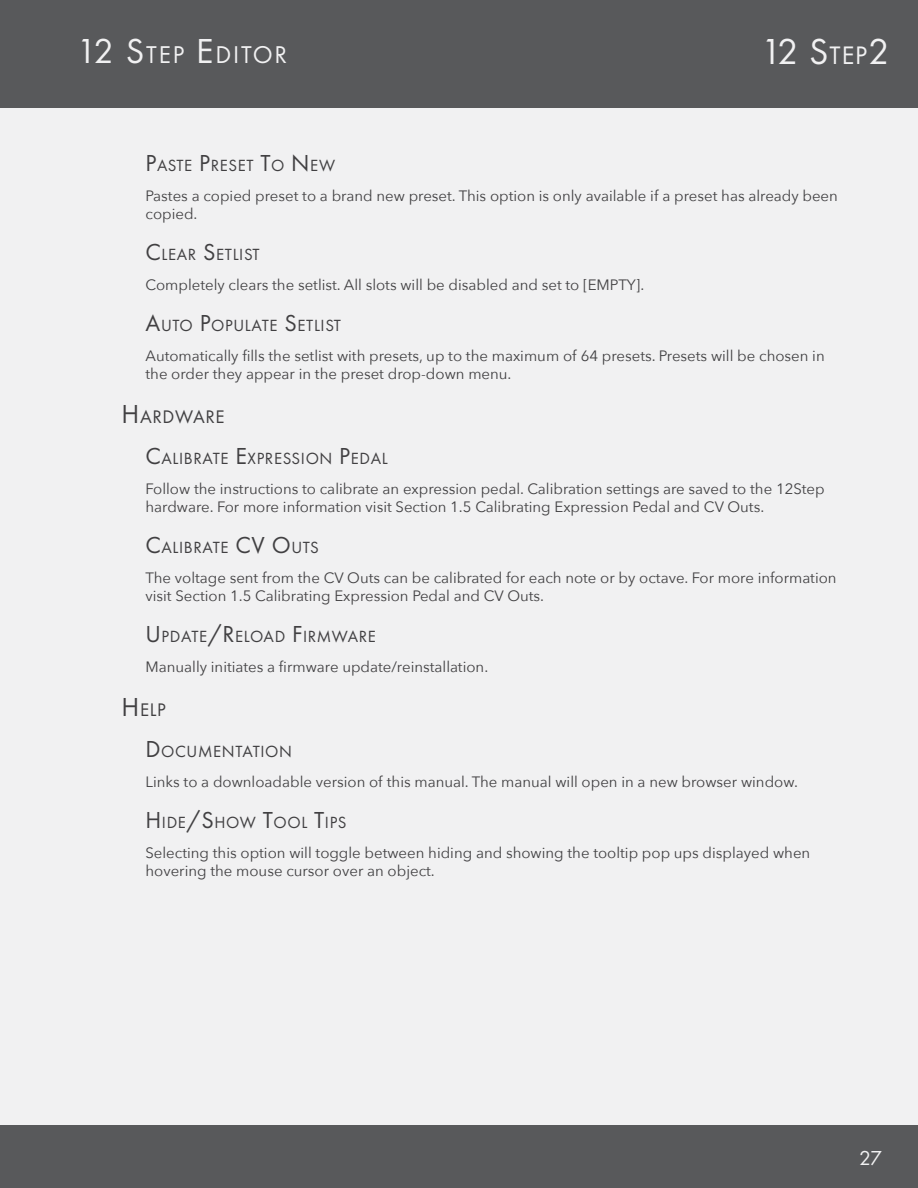
<style>
.page{position:relative;width:918px;height:1188px;background:#f1f1f2}
.page>*{position:absolute;margin:0;border:0;box-sizing:border-box;transform-origin:0 0}
.t1{font:37.5px "Futura PT";color:#f1f1f2}
.t2{font:25.2px "Futura PT";letter-spacing:.07em;color:#f1f1f2}
.t3{font:21px "Futura PT";color:#f1f1f2}
.t4{font:18.9px "Futura PT";letter-spacing:.035em;color:#414042}
.t5{font:16.8px "Futura PT";letter-spacing:.035em;color:#414042}
.t6{font:15px/18px "Avenir Next";color:#414042}
.s1{font-size:36px}
.s2{font-size:26.25px}
.s3{font-size:24px}
.s4{font-size:27px}
</style>
<div class="page">
<div style="left:0;top:0;width:918px;height:108px;background:#58595b"></div>
<div style="left:0;top:1125px;width:918px;height:63px;background:#58595b"></div>
<h2 class="t2" style="left:76px;top:40px;width:212px"><span class="s1">12 S</span>TEP <span class="s1">E</span> DITOR</h2>
<h1 class="t1" style="left:761px;top:30px;width:130px">12 S<span class="s2">TEP</span>2</h1>
<p class="t5" style="left:146px;top:156px;width:191px"><span class="s3">P</span>ASTE <span class="s3">P</span>RESET <span class="s3">T</span>O <span class="s3">N</span> EW</p>
<p class="t6" style="left:146px;top:186px;width:694px">Pastes a copied preset to a brand new preset. This option is only available if a preset has already been copied.</p>
<p class="t5" style="left:146px;top:245px;width:116px"><span class="s3">C</span>LEAR <span class="s3">S</span>ETLIST</p>
<p class="t6" style="left:146px;top:275px;width:500px">Completely clears the setlist. All slots will be disabled and set to [EMPTY].</p>
<p class="t5" style="left:146px;top:315px;width:197px"><span class="s3">A</span>UTO <span class="s3">P</span>OPU LATE <span class="s3">S</span>ETLIST</p>
<p class="t6" style="left:146px;top:346px;width:681px">Automatically fills the setlist with presets, up to the maximum of 64 presets. Presets will be chosen in the order they appear in the preset drop-down menu.</p>
<p class="t4" style="left:122px;top:406px;width:105px"><span class="s4">H</span> ARDWARE</p>
<p class="t5" style="left:146px;top:449px;width:244px"><span class="s3">C</span>ALIBRATE <span class="s3">E</span>XPRESS ION <span class="s3">P</span>EDAL</p>
<p class="t6" style="left:146px;top:479px;width:681px">Follow the instructions to calibrate an expression pedal. Calibration settings are saved to the 12Step hardware. For more information visit Section 1.5 Calibrating Expression Pedal and CV Outs.</p>
<p class="t5" style="left:146px;top:537px;width:173px"><span class="s3">C</span>ALIBRATE <span class="s3">CV O</span>UTS</p>
<p class="t6" style="left:146px;top:568px;width:693px">The voltage sent from the CV Outs can be calibrated for each note or by octave. For more information visit Section 1.5 Calibrating Expression Pedal and CV Outs.</p>
<p class="t5" style="left:146px;top:626px;width:232px"><span class="s3">U</span>PDATE<span class="s3">/R</span> ELOAD <span class="s3">F</span> IRMWARE</p>
<p class="t6" style="left:146px;top:657px;width:344px">Manually initiates a firmware update/reinstallation.</p>
<p class="t4" style="left:122px;top:699px;width:46px"><span class="s4">H</span> ELP</p>
<p class="t5" style="left:146px;top:741px;width:30px"><span class="s3">D</span>OCUM</p>
<p class="t5" style="left:213px;top:741px;width:80px">ENTATION</p>
<p class="t6" style="left:146px;top:772px;width:654px">Links to a downloadable version of this manual. The manual will open in a new browser window.</p>
<p class="t5" style="left:146px;top:812px;width:201px"><span class="s3">H</span> IDE<span class="s3">/S</span>HOW <span class="s3">T</span>OOL <span class="s3">T</span>IPS</p>
<p class="t6" style="left:146px;top:843px;width:666px">Selecting this option will toggle between hiding and showing the tooltip pop ups displayed when hovering the mouse cursor over an object.</p>
<h3 class="t3" style="left:859px;top:1145px;width:24px">27</h3>
</div>
